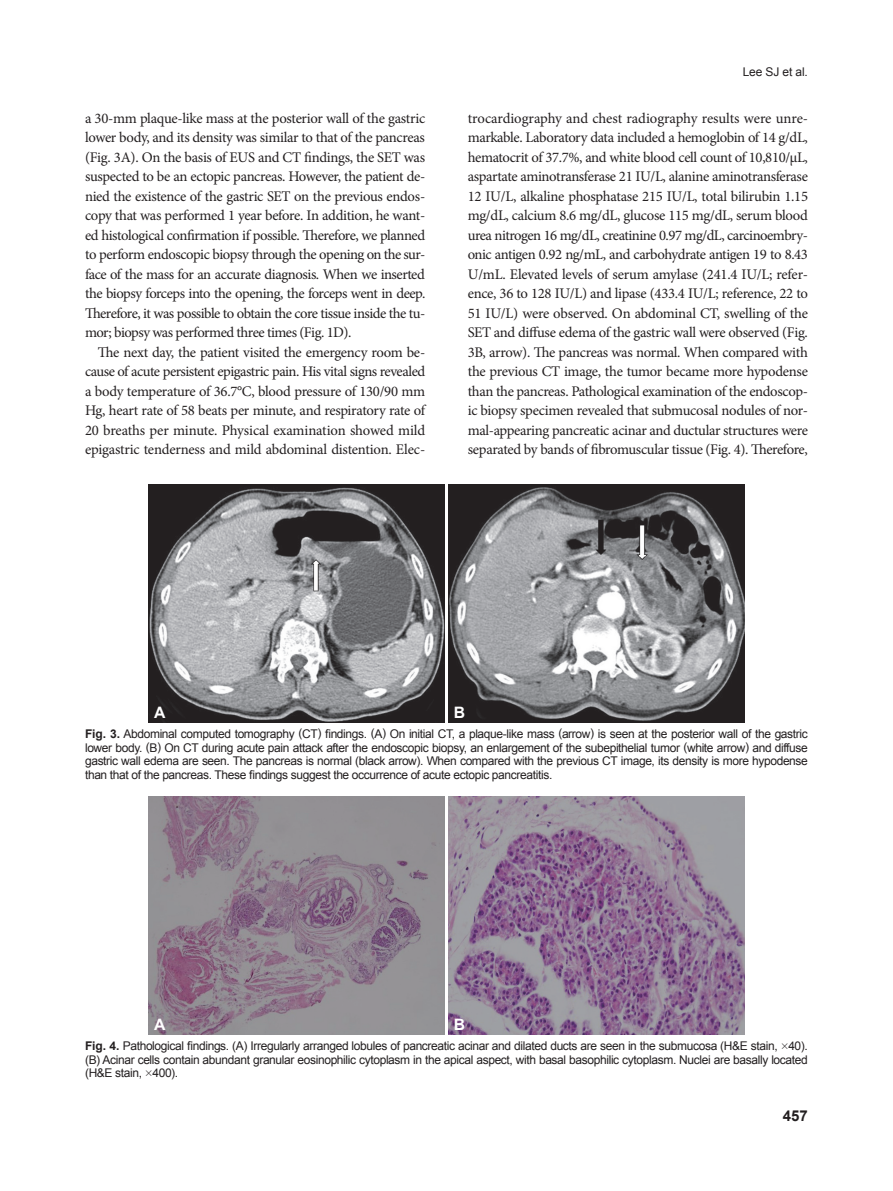
<style>
.page{position:relative;width:893px;height:1191px;background:#fff}
.page>*{position:absolute;margin:0;border:0;box-sizing:border-box;transform-origin:0 0}
.t1{font:700 15.75px "Arial";color:#fff}
.t2{font:700 15px "Arial";color:#231f20}
.본문{font:14.7px/19.5px "Minion Pro";letter-spacing:-.03em;color:#231f20;text-align:justify}
.그림제목{font:12px/13.5px "Arial";letter-spacing:-.03em;color:#231f20;text-align:justify}
.s1{font-weight:700}
.s2{font-family:"Garamond"}
</style>
<div class="page">
<img style="left:149px;top:485px;width:295px;height:238px">
<img style="left:449px;top:485px;width:295px;height:238px">
<img style="left:149px;top:796px;width:295px;height:238px">
<img style="left:449px;top:796px;width:295px;height:238px">
<p class="본문" style="left:85px;top:108px;width:342px">a 30-mm plaque-like mass at the posterior wall of the gastric lower body, and its density was similar to that of the pancreas (Fig. 3A). On the basis of EUS and CT findings, the SET was suspected to be an ectopic pancreas. However, the patient de&shy;nied the existence of the gastric SET on the previous endos&shy;copy that was performed 1 year before. In addition, he want&shy;ed histological confirmation if possible. Therefore, we planned to perform endoscopic biopsy through the opening on the sur&shy;face of the mass for an accurate diagnosis. When we inserted the biopsy forceps into the opening, the forceps went in deep.<br>Therefore, it was possible to obtain the core tissue inside the tu&shy;mor; biopsy was performed three times (Fig. 1D).</p>
<p class="본문" style="left:85px;top:342px;width:342px;text-indent:13px">The next day, the patient visited the emergency room be&shy;cause of acute persistent epigastric pain. His vital signs revealed a body temperature of 36.7°C, blood pressure of 130/90 mm Hg, heart rate of 58 beats per minute, and respiratory rate of 20 breaths per minute. Physical examination showed mild epigastric tenderness and mild abdominal distention. Elec-</p>
<p class="그림제목" style="left:743px;top:65px;width:67px">Lee SJ et al.</p>
<p class="본문" style="left:468px;top:108px;width:342px">trocardiography and chest radiography results were unre&shy;markable. Laboratory data included a hemoglobin of 14 g/dL, hematocrit of 37.7%, and white blood cell count of 10,810/µL, aspartate aminotransferase 21 IU/L, alanine aminotransferase 12 IU/L, alkaline phosphatase 215 IU/L, total bilirubin 1.15 mg/dL, calcium 8.6 mg/dL, glucose 115 mg/dL, serum blood urea nitrogen 16 mg/dL, creatinine 0.97 mg/dL, carcinoembry&shy;onic antigen 0.92 ng/mL, and carbohydrate antigen 19 to 8.43<br>U/mL. Elevated levels of serum amylase (241.4 IU/L; refer&shy;ence, 36 to 128 IU/L) and lipase (433.4 IU/L; reference, 22 to 51 IU/L) were observed. On abdominal CT, swelling of the SET and diffuse edema of the gastric wall were observed (Fig.<br>3B, arrow). The pancreas was normal. When compared with the previous CT image, the tumor became more hypodense than the pancreas. Pathological examination of the endoscop&shy;ic biopsy specimen revealed that submucosal nodules of nor&shy;mal-appearing pancreatic acinar and ductular structures were separated by bands of fibromuscular tissue (Fig. 4). Therefore,</p>
<p class="t1" style="left:154px;top:702px;width:13px">A</p>
<p class="t1" style="left:454px;top:702px;width:13px">B</p>
<p class="그림제목" style="left:85px;top:727px;width:724px"><span class="s1">Fig. 3.</span> Abdominal computed tomography (CT) findings. (A) On initial CT, a plaque-like mass (arrow) is seen at the posterior wall of the gastric lower body. (B) On CT during acute pain attack after the endoscopic biopsy, an enlargement of the subepithelial tumor (white arrow) and diffuse gastric wall edema are seen. The pancreas is normal (black arrow). When compared with the previous CT image, its density is more hypodense than that of the pancreas. These findings suggest the occurrence of acute ectopic pancreatitis.</p>
<p class="t1" style="left:154px;top:1013px;width:13px">A</p>
<p class="t1" style="left:454px;top:1013px;width:13px">B</p>
<p class="그림제목" style="left:85px;top:1039px;width:724px"><span class="s1">Fig. 4.</span> Pathological findings. (A) Irregularly arranged lobules of pancreatic acinar and dilated ducts are seen in the submucosa (H&amp;E stain, <span class="s2">×</span>40). (B) Acinar cells contain abundant granular eosinophilic cytoplasm in the apical aspect, with basal basophilic cytoplasm. Nuclei are basally located (H&amp;E stain, <span class="s2">×</span>400).</p>
<p class="t2" style="left:783px;top:1105px;width:27px">457</p>
</div>
